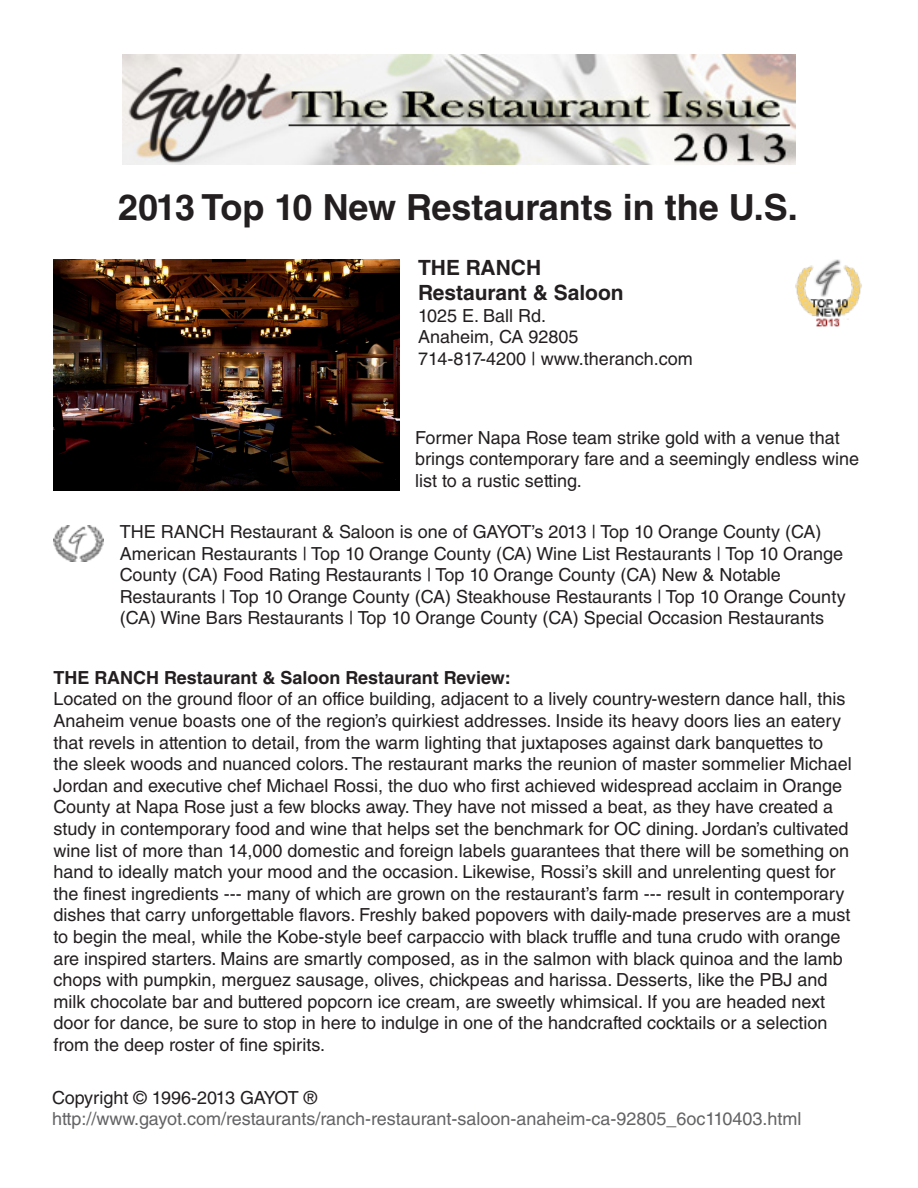
<style>
.page{position:relative;width:918px;height:1188px;background:#fff}
.page>*{position:absolute;margin:0;border:0;box-sizing:border-box;transform-origin:0 0}
.t1{font:700 36px "Helvetica LT Std";color:#231f20}
.t2{font:700 21px "Helvetica LT Std";color:#231f20}
.t3{font:18px/21.6px "Helvetica LT Std";color:#231f20}
.t4{font:18px "Helvetica LT Std";color:#636366}
.t5{font:700 18px "Helvetica LT Std";color:#231f20}
</style>
<div class="page">
<img style="left:122px;top:54px;width:674px;height:111px">
<img style="left:54px;top:260px;width:345px;height:230px">
<img style="left:795px;top:260px;width:67px;height:67px">
<img style="left:54px;top:525px;width:49px;height:36px">
<p class="t1" style="left:118px;top:186px;width:681px">2013 Top 10 New Restaurants in the U.S.</p>
<p class="t2" style="left:418px;top:255px;width:125px">THE RANCH</p>
<p class="t2" style="left:418px;top:280px;width:207px">Restaurant &amp; Saloon</p>
<p class="t3" style="left:418px;top:304px;width:129px">1025 E. Ball Rd.</p>
<p class="t3" style="left:418px;top:326px;width:162px">Anaheim, CA 92805</p>
<p class="t3" style="left:418px;top:348px;width:276px">714-817-4200 | www.theranch.com</p>
<p class="t3" style="left:415px;top:426px;width:446px">Former Napa Rose team strike gold with a venue that brings contemporary fare and a seemingly endless wine list to a rustic setting.</p>
<p class="t3" style="left:120px;top:521px;width:703px">THE RANCH Restaurant &amp; Saloon is one of GAYOT’s 2013 | Top 10 Orange County (CA)</p>
<p class="t3" style="left:120px;top:542px;width:725px">American Restaurants | Top 10 Orange County (CA) Wine List Restaurants | Top 10 Orange<br>County (CA) Food Rating Restaurants | Top 10 Orange County (CA) New &amp; Notable</p>
<p class="t3" style="left:120px;top:586px;width:727px">Restaurants | Top 10 Orange County (CA) Steakhouse Restaurants | Top 10 Orange County (CA) Wine Bars Restaurants | Top 10 Orange County (CA) Special Occasion Restaurants</p>
<p class="t5" style="left:54px;top:666px;width:459px">THE RANCH Restaurant &amp; Saloon Restaurant Review:</p>
<p class="t3" style="left:54px;top:688px;width:800px">Located on the ground floor of an office building, adjacent to a lively country-western dance hall, this Anaheim venue boasts one of the region’s quirkiest addresses. Inside its heavy doors lies an eatery that revels in attention to detail, from the warm lighting that juxtaposes against dark banquettes to the sleek woods and nuanced colors. The restaurant marks the reunion of master sommelier Michael Jordan and executive chef Michael Rossi, the duo who first achieved widespread acclaim in Orange County at Napa Rose just a few blocks away. They have not missed a beat, as they have created a study in contemporary food and wine that helps set the benchmark for OC dining. Jordan’s cultivated wine list of more than 14,000 domestic and foreign labels guarantees that there will be something on hand to ideally match your mood and the occasion. Likewise, Rossi’s skill and unrelenting quest for the finest ingredients --- many of which are grown on the restaurant’s farm --- result in contemporary dishes that carry unforgettable flavors. Freshly baked popovers with daily-made preserves are a must to begin the meal, while the Kobe-style beef carpaccio with black truffle and tuna crudo with orange are inspired starters. Mains are smartly composed, as in the salmon with black quinoa and the lamb chops with pumpkin, merguez sausage, olives, chickpeas and harissa. Desserts, like the PBJ and milk chocolate bar and buttered popcorn ice cream, are sweetly whimsical. If you are headed next door for dance, be sure to stop in here to indulge in one of the handcrafted cocktails or a selection from the deep roster of fine spirits.</p>
<p class="t3" style="left:52px;top:1087px;width:266px">Copyright © 1996-2013 GAYOT ®</p>
<p class="t4" style="left:52px;top:1109px;width:751px">http://www.gayot.com/restaurants/ranch-restaurant-saloon-anaheim-ca-92805_6oc110403.html</p>
</div>
